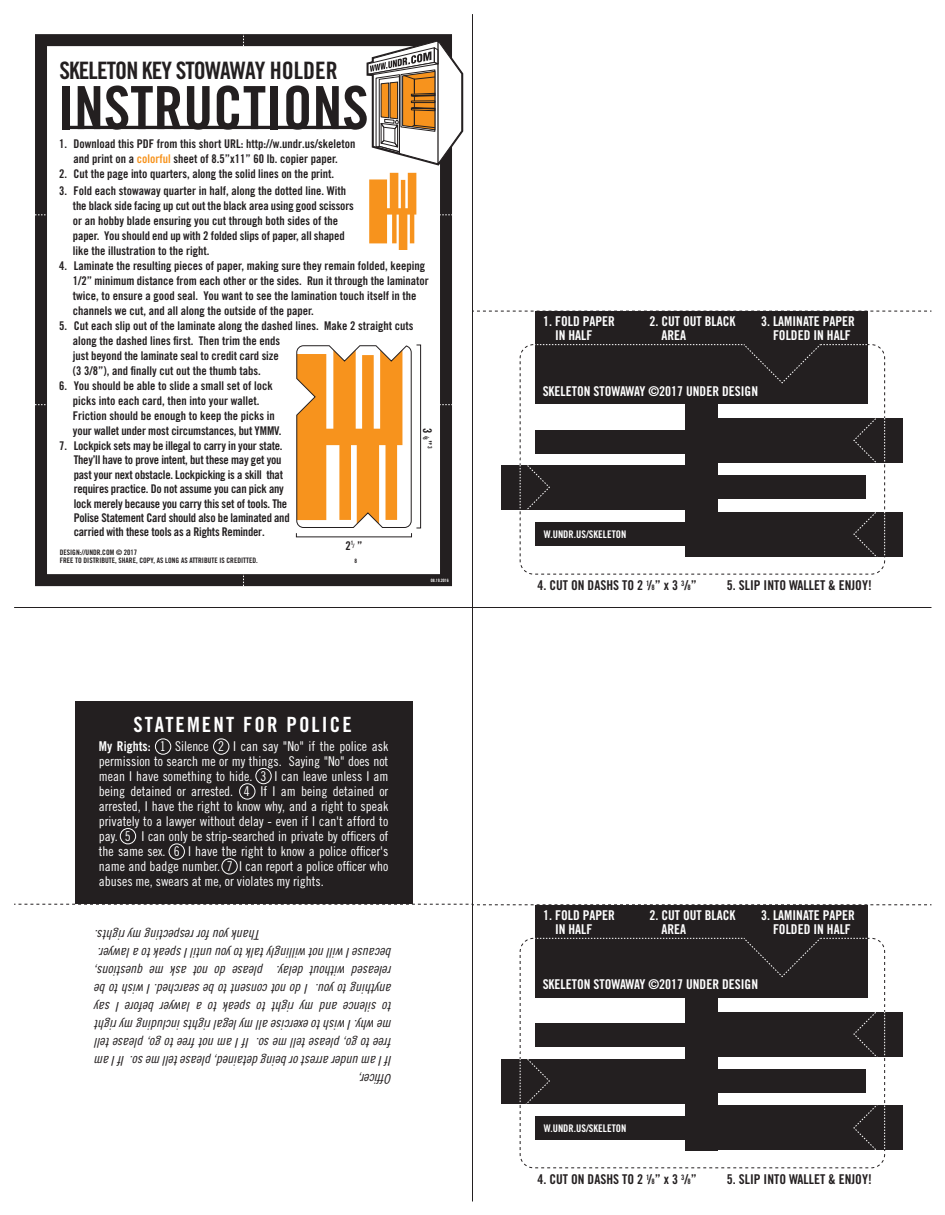
<style>
.page{position:relative;width:945px;height:1215px;background:#fff}
.page>*{position:absolute;margin:0;border:0;box-sizing:border-box;transform-origin:0 0}
.t1{font:59.55px "Trade Gothic LT Std Bd Cn 20";color:#231f20}
.t2{font:24px "Trade Gothic LT Std Bd Cn 20";letter-spacing:-.035em;color:#231f20}
.t3{font:21px "Trade Gothic LT Std Bd Cn 20";letter-spacing:.1em;color:#fff}
.t4{font:13.5px/15px "Trade Gothic LT Std Cn 18";color:#fff;text-align:justify}
.t5{font:13.5px "Trade Gothic LT Std Cn 18 Obl";color:#231f20}
.t6{font:13.5px/13.5px "Trade Gothic LT Std Bd Cn 20";color:#fff}
.t7{font:13.5px "Trade Gothic LT Std Bd Cn 20";color:#231f20}
.t8{font:12px/15px "Trade Gothic LT Std Bd Cn 20";color:#231f20}
.t9{font:12px/14.4px "Trade Gothic LT Std Bd Cn 20";letter-spacing:-.02em;color:#231f20}
.t10{font:10.5px "Trade Gothic LT Std Bd Cn 20";color:#fff}
.t11{font:7.5px/7.5px "Trade Gothic LT Std Bd Cn 20";color:#231f20}
.t12{font:6px "Trade Gothic LT Std Bd Cn 20";color:#231f20}
.t13{font:4.5px "Trade Gothic LT Std Bd Cn 20";color:#fff}
.s1{color:#f7931d}
.s2{font-size:12px}
.s3{font-family:"Trade Gothic LT Std Bd Cn 20"}
.s4{font-size:7.5px}
</style>
<div class="page">
<hr style="left:472px;top:14px;width:1px;height:1188px;background:#231f20">
<div style="left:35px;top:34px;width:417px;height:552px;border:12px solid #231f20"></div>
<div style="left:416px;top:345px;width:5px;height:183px;border:1px solid #231f20"></div>
<hr style="left:64px;top:126px;width:286px;height:3px;background:#231f20">
<svg style="left:35px;top:214px;width:13px;height:1px"></svg>
<svg style="left:35px;top:404px;width:13px;height:1px"></svg>
<svg style="left:439px;top:214px;width:13px;height:1px"></svg>
<svg style="left:439px;top:404px;width:13px;height:1px"></svg>
<svg style="left:243px;top:34px;width:1px;height:13px"></svg>
<svg style="left:243px;top:573px;width:1px;height:14px"></svg>
<svg style="left:369px;top:173px;width:47px;height:77px"></svg>
<div style="left:535px;top:311px;width:333px;height:93px;background:#231f20"></div>
<div style="left:700px;top:418px;width:203px;height:45px;background:#231f20"></div>
<div style="left:535px;top:430px;width:157px;height:23px;background:#231f20"></div>
<div style="left:700px;top:512px;width:203px;height:45px;background:#231f20"></div>
<div style="left:535px;top:523px;width:157px;height:23px;background:#231f20"></div>
<div style="left:501px;top:465px;width:202px;height:45px;background:#231f20"></div>
<div style="left:709px;top:476px;width:157px;height:23px;background:#231f20"></div>
<div style="left:685px;top:393px;width:33px;height:164px;background:#231f20"></div>
<svg style="left:535px;top:344px;width:332px;height:40px"></svg>
<svg style="left:519px;top:448px;width:31px;height:79px"></svg>
<svg style="left:853px;top:495px;width:33px;height:78px"></svg>
<svg style="left:853px;top:401px;width:33px;height:79px"></svg>
<svg style="left:473px;top:311px;width:459px;height:1px"></svg>
<div style="left:535px;top:905px;width:333px;height:93px;background:#231f20"></div>
<div style="left:700px;top:1012px;width:203px;height:44px;background:#231f20"></div>
<div style="left:535px;top:1024px;width:157px;height:23px;background:#231f20"></div>
<div style="left:700px;top:1106px;width:203px;height:44px;background:#231f20"></div>
<div style="left:535px;top:1116px;width:157px;height:24px;background:#231f20"></div>
<div style="left:501px;top:1059px;width:202px;height:44px;background:#231f20"></div>
<div style="left:709px;top:1069px;width:157px;height:24px;background:#231f20"></div>
<div style="left:685px;top:987px;width:33px;height:163px;background:#231f20"></div>
<svg style="left:535px;top:937px;width:332px;height:40px"></svg>
<svg style="left:510px;top:1045px;width:40px;height:75px"></svg>
<svg style="left:853px;top:1089px;width:40px;height:78px"></svg>
<svg style="left:853px;top:998px;width:40px;height:75px"></svg>
<svg style="left:296px;top:345px;width:116px;height:183px"></svg>
<svg style="left:362px;top:37px;width:102px;height:130px"></svg>
<svg style="left:14px;top:904px;width:918px;height:1px"></svg>
<div style="left:75px;top:702px;width:337px;height:202px;background:#231f20"></div>
<div style="left:120px;top:828px;width:16px;height:16px;border:1px solid #fff;border-radius:50%"></div>
<div style="left:169px;top:844px;width:16px;height:16px;border:1px solid #fff;border-radius:50%"></div>
<div style="left:222px;top:858px;width:16px;height:16px;border:1px solid #fff;border-radius:50%"></div>
<div style="left:239px;top:783px;width:16px;height:17px;border:1px solid #fff;border-radius:50%"></div>
<div style="left:255px;top:768px;width:17px;height:16px;border:1px solid #fff;border-radius:50%"></div>
<div style="left:155px;top:739px;width:16px;height:16px;border:1px solid #fff;border-radius:50%"></div>
<div style="left:213px;top:739px;width:16px;height:16px;border:1px solid #fff;border-radius:50%"></div>
<hr style="left:14px;top:607px;width:917px;height:1px;background:#231f20">
<h2 class="t2" style="left:59px;top:56px;width:280px">SKELETON KEY STOWAWAY HOLDER</h2>
<h1 class="t1" style="left:58px;top:72px;width:313px">INSTRUCTIONS</h1>
<p class="t8" style="left:59px;top:137px;width:298px;text-align:center">1. Download this PDF from this short URL: http://w.undr.us/skeleton and print on a <span class="s1">colorful</span> sheet of 8.5”x11” 60 lb. copier paper.</p>
<p class="t8" style="left:59px;top:167px;width:277px">2. Cut the page into quarters, along the solid lines on the print.</p>
<p class="t8" style="left:73px;top:183px;width:283px;text-indent:-14px">3. Fold each stowaway quarter in half, along the dotted line. With the black side facing up cut out the black area using good scissors or an hobby blade ensuring you cut through both sides of the paper. You should end up with 2 folded slips of paper, all shaped like the illustration to the right.</p>
<p class="t8" style="left:73px;top:258px;width:357px;text-indent:-14px">4. Laminate the resulting pieces of paper, making sure they remain folded, keeping 1/2” minimum distance from each other or the sides. Run it through the laminator twice, to ensure a good seal. You want to see the lamination touch itself in the channels we cut, and all along the outside of the paper.</p>
<p class="t8" style="left:73px;top:318px;width:342px;text-indent:-14px">5. Cut each slip out of the laminate along the dashed lines. Make 2 straight cuts along the dashed lines first. Then trim the ends<br>just beyond the laminate seal to credit card size<br>(3 3/8”), and finally cut out the thumb tabs.</p>
<p class="t8" style="left:73px;top:378px;width:210px;text-indent:-14px">6. You should be able to slide a small set of lock picks into each card, then into your wallet.<br>Friction should be enough to keep the picks in your wallet under most circumstances, but YMMV.</p>
<p class="t9" style="left:74px;top:438px;width:218px;text-indent:-15px">7. Lockpick sets may be illegal to carry in your state.<br>They’ll have to prove intent, but these may get you past your next obstacle. Lockpicking is a skill that requires practice. Do not assume you can pick any lock merely because you carry this set of tools. The Polise Statement Card should also be laminated and carried with these tools as a Rights Reminder.</p>
<p class="t8" style="left:435px;top:428px;width:23px;rotate:90deg">3 <sup>3</sup></p>
<p class="t12" style="left:430px;top:436px;width:11px;rotate:90deg">/8<span class="s2">”</span></p>
<p class="t11" style="left:60px;top:549px;width:200px">DESIGN://UNDR.COM © 2017<br>FREE TO DISTRIBUTE, SHARE, COPY, AS LONG AS ATTRIBUTE IS CREDITTED.</p>
<p class="t8" style="left:345px;top:538px;width:19px">2<sup>1</sup> ”</p>
<p class="t12" style="left:353px;top:542px;width:3px">/</p>
<p class="t12" style="left:354px;top:557px;width:4px">8</p>
<p class="t13" style="left:431px;top:578px;width:19px">08.19.2016</p>
<h3 class="t3" style="left:133px;top:712px;width:220px">STATEMENT FOR POLICE</h3>
<p class="t4" style="left:99px;top:739px;width:291px"><span class="s3">My Rights:</span> 1 Silence 2 I can say "No" if the police ask permission to search me or my things. Saying "No" does not mean I have something to hide. 3 I can leave unless I am being detained or arrested. 4 If I am being detained or arrested, I have the right to know why, and a right to speak privately to a lawyer without delay - even if I can't afford to pay. 5 I can only be strip-searched in private by officers of the same sex. 6 I have the right to know a police officer's name and badge number. 7 I can report a police officer who abuses me, swears at me, or violates my rights.</p>
<p class="t5" style="left:261px;top:943px;width:167px;rotate:-180deg">Thank you for respecting my rights.</p>
<p class="t5" style="left:392px;top:961px;width:295px;rotate:-180deg">because I will not willingly talk to you until I speak to a lawyer.</p>
<p class="t5" style="left:392px;top:979px;width:299px;rotate:-180deg">released without delay. please do not ask me questions,</p>
<p class="t5" style="left:392px;top:997px;width:298px;rotate:-180deg">anything to you. I do not consent to be searched. I wish to be</p>
<p class="t5" style="left:392px;top:1015px;width:298px;rotate:-180deg">to silence and my right to speak to a lawyer before I say</p>
<p class="t5" style="left:392px;top:1033px;width:299px;rotate:-180deg">me why. I wish to exercise all my legal rights including my right</p>
<p class="t5" style="left:392px;top:1051px;width:298px;rotate:-180deg">free to go, please tell me so. If I am not free to go, please tell</p>
<p class="t5" style="left:392px;top:1069px;width:299px;rotate:-180deg">If I am under arrest or being detained, please tell me so. If I am</p>
<p class="t5" style="left:392px;top:1087px;width:35px;rotate:-180deg">Officer,</p>
<p class="t6" style="left:555px;top:315px;width:61px;text-indent:-12px">1. FOLD PAPER<br>IN HALF</p>
<p class="t6" style="left:661px;top:315px;width:76px;text-indent:-12px">2. CUT OUT BLACK<br>AREA</p>
<p class="t6" style="left:761px;top:315px;width:95px;text-align:center">3. LAMINATE PAPER<br>FOLDED IN HALF</p>
<p class="t6" style="left:543px;top:384px;width:217px">SKELETON STOWAWAY ©2017 UNDER DESIGN</p>
<p class="t10" style="left:544px;top:528px;width:84px">W.UNDR.US/SKELETON</p>
<p class="t7" style="left:537px;top:577px;width:161px">4. CUT ON DASHS TO 2 <sup>1</sup>/<span class="s4">8</span>” x 3 <sup>3</sup>/<span class="s4">8</span>”</p>
<p class="t7" style="left:727px;top:577px;width:146px">5. SLIP INTO WALLET &amp; ENJOY!</p>
<p class="t6" style="left:555px;top:909px;width:61px;text-indent:-12px">1. FOLD PAPER<br>IN HALF</p>
<p class="t6" style="left:661px;top:909px;width:76px;text-indent:-12px">2. CUT OUT BLACK<br>AREA</p>
<p class="t6" style="left:761px;top:909px;width:95px;text-align:center">3. LAMINATE PAPER<br>FOLDED IN HALF</p>
<p class="t6" style="left:543px;top:978px;width:217px">SKELETON STOWAWAY ©2017 UNDER DESIGN</p>
<p class="t10" style="left:544px;top:1122px;width:84px">W.UNDR.US/SKELETON</p>
<p class="t7" style="left:537px;top:1171px;width:161px">4. CUT ON DASHS TO 2 <sup>1</sup>/<span class="s4">8</span>” x 3 <sup>3</sup>/<span class="s4">8</span>”</p>
<p class="t7" style="left:727px;top:1171px;width:146px">5. SLIP INTO WALLET &amp; ENJOY!</p>
</div>
